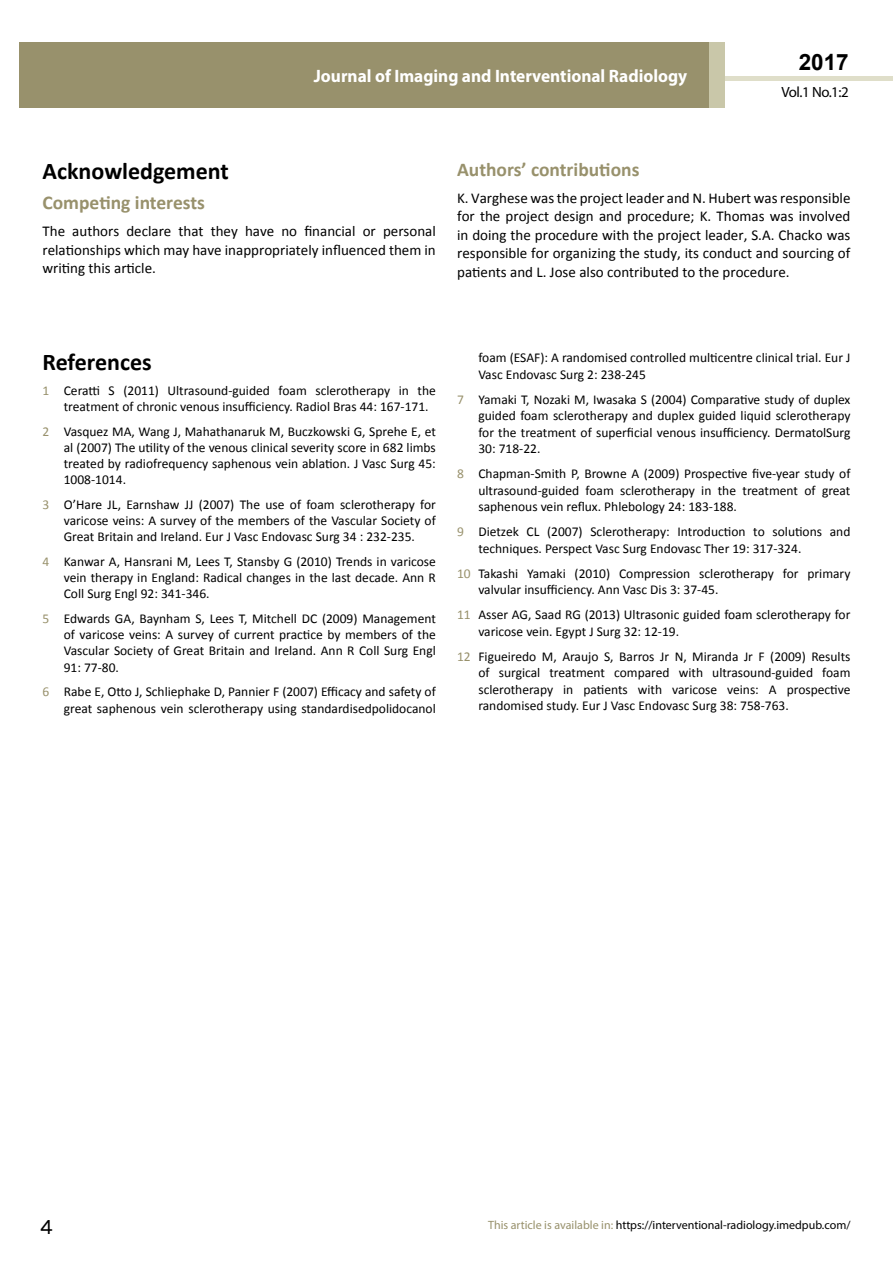
<style>
.page{position:relative;width:893px;height:1263px;background:#fff}
.page>*{position:absolute;margin:0;border:0;box-sizing:border-box;transform-origin:0 0}
.t1{font:25.5px "Tunga";color:#000}
.t2{font:700 24px "Calibri";color:#000}
.t3{font:700 22.5px "Arial";color:#000}
.t4{font:700 19.5px "Calibri";color:#98916c}
.t5{font:700 18px "Myriad Pro";color:#fff;scale:.96 1}
.t6{font:15px/18.5px "Calibri";color:#000;text-align:justify}
.t7{font:14.85px "Myriad Pro";color:#000}
.t8{font:13.5px/16.2px "Calibri";color:#000;text-align:justify}
.t9{font:12px "Myriad Pro";color:#000}
.s1{color:#98916c}
</style>
<div class="page">
<div style="left:725px;top:76px;width:168px;height:5px;background:#dfdec9"></div>
<div style="left:19px;top:42px;width:690px;height:66px;background:#98916c"></div>
<div style="left:709px;top:42px;width:16px;height:66px;background:#c9c7a9"></div>
<h3 class="t5" style="left:314px;top:64px;width:390px">Journal of Imaging and Interventional Radiology</h3>
<h3 class="t5" style="left:585px;top:74px;width:128px">ISSN 1698-9465</h3>
<h3 class="t3" style="left:799px;top:47px;width:52px">2017</h3>
<p class="t7" style="left:781px;top:83px;width:69px">Vol.1 No.1:2</p>
<h2 class="t2" style="left:43px;top:156px;width:188px">Acknowledgement</h2>
<h3 class="t4" style="left:43px;top:190px;width:164px">Competing interests</h3>
<p class="t6" style="left:43px;top:222px;width:395px">The authors declare that they have no financial or personal relationships which may have inappropriately influenced them in writing this article.</p>
<h3 class="t4" style="left:457px;top:157px;width:184px">Authors’ contributions</h3>
<p class="t6" style="left:457px;top:189px;width:395px">K. Varghese was the project leader and N. Hubert was responsible for the project design and procedure; K. Thomas was involved in doing the procedure with the project leader, S.A. Chacko was responsible for organizing the study, its conduct and sourcing of patients and L. Jose also contributed to the procedure.</p>
<h2 class="t2" style="left:43px;top:347px;width:111px">References</h2>
<p class="t8" style="left:64px;top:382px;width:374px;text-indent:-21px"><span class="s1">1</span> Ceratti S (2011) Ultrasound-guided foam sclerotherapy in the treatment of chronic venous insufficiency. Radiol Bras 44: 167-171.</p>
<p class="t8" style="left:64px;top:423px;width:374px;text-indent:-21px"><span class="s1">2</span> Vasquez MA, Wang J, Mahathanaruk M, Buczkowski G, Sprehe E, et al (2007) The utility of the venous clinical severity score in 682 limbs treated by radiofrequency saphenous vein ablation. J Vasc Surg 45:<br>1008-1014.</p>
<p class="t8" style="left:64px;top:496px;width:374px;text-indent:-21px"><span class="s1">3</span> O’Hare JL, Earnshaw JJ (2007) The use of foam sclerotherapy for varicose veins: A survey of the members of the Vascular Society of Great Britain and Ireland. Eur J Vasc Endovasc Surg 34 : 232-235.</p>
<p class="t8" style="left:64px;top:553px;width:374px;text-indent:-21px"><span class="s1">4</span> Kanwar A, Hansrani M, Lees T, Stansby G (2010) Trends in varicose vein therapy in England: Radical changes in the last decade. Ann R Coll Surg Engl 92: 341-346.</p>
<p class="t8" style="left:64px;top:610px;width:374px;text-indent:-21px"><span class="s1">5</span> Edwards GA, Baynham S, Lees T, Mitchell DC (2009) Management of varicose veins: A survey of current practice by members of the Vascular Society of Great Britain and Ireland. Ann R Coll Surg Engl 91: 77-80.</p>
<p class="t8" style="left:43px;top:684px;width:395px;text-align:right"><span class="s1">6</span> Rabe E, Otto J, Schliephake D, Pannier F (2007) Efficacy and safety of great saphenous vein sclerotherapy using standardisedpolidocanol</p>
<p class="t8" style="left:478px;top:349px;width:374px">foam (ESAF): A randomised controlled multicentre clinical trial. Eur J<br>Vasc Endovasc Surg 2: 238-245</p>
<p class="t8" style="left:478px;top:391px;width:374px;text-indent:-21px"><span class="s1">7</span> Yamaki T, Nozaki M, Iwasaka S (2004) Comparative study of duplex guided foam sclerotherapy and duplex guided liquid sclerotherapy for the treatment of superficial venous insufficiency. DermatolSurg 30: 718-22.</p>
<p class="t8" style="left:478px;top:465px;width:374px;text-indent:-21px"><span class="s1">8</span> Chapman-Smith P, Browne A (2009) Prospective five-year study of ultrasound-guided foam sclerotherapy in the treatment of great saphenous vein reflux. Phlebology 24: 183-188.</p>
<p class="t8" style="left:478px;top:523px;width:374px;text-indent:-21px"><span class="s1">9</span> Dietzek CL (2007) Sclerotherapy: Introduction to solutions and techniques. Perspect Vasc Surg Endovasc Ther 19: 317-324.</p>
<p class="t8" style="left:478px;top:565px;width:374px;text-indent:-21px"><span class="s1">10</span> Takashi Yamaki (2010) Compression sclerotherapy for primary valvular insufficiency. Ann Vasc Dis 3: 37-45.</p>
<p class="t8" style="left:478px;top:606px;width:374px;text-indent:-21px"><span class="s1">11</span> Asser AG, Saad RG (2013) Ultrasonic guided foam sclerotherapy for varicose vein. Egypt J Surg 32: 12-19.</p>
<p class="t8" style="left:478px;top:648px;width:374px;text-indent:-21px"><span class="s1">12</span> Figueiredo M, Araujo S, Barros Jr N, Miranda Jr F (2009) Results of surgical treatment compared with ultrasound-guided foam sclerotherapy in patients with varicose veins: A prospective randomised study. Eur J Vasc Endovasc Surg 38: 758-763.</p>
<h1 class="t1" style="left:40px;top:1210px;width:15px">4</h1>
<p class="t9" style="left:488px;top:1218px;width:364px"><span class="s1">This article is available in:</span> https://interventional-radiology.imedpub.com/</p>
</div>
